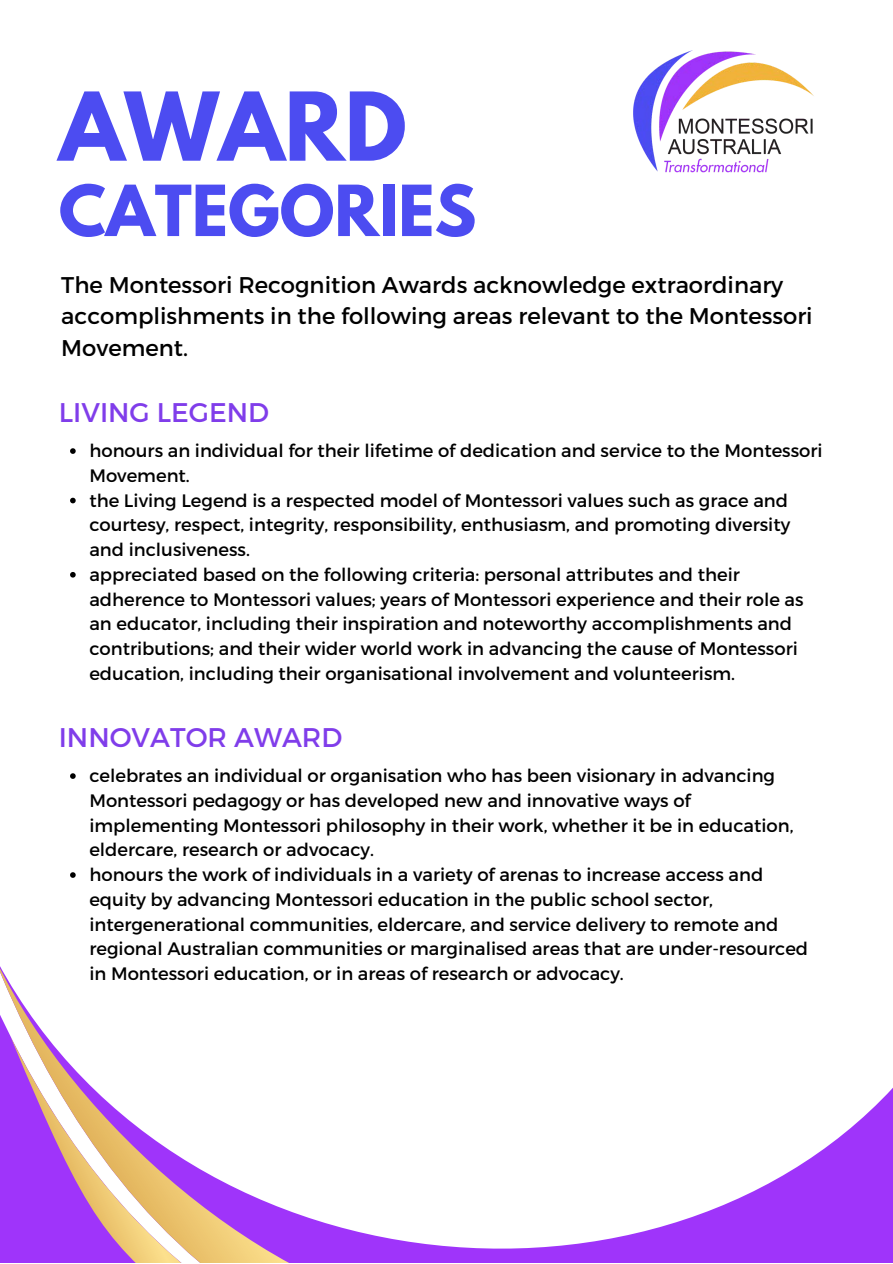
<style>
.page{position:relative;width:893px;height:1264px;background:#fff}
.page>*{position:absolute;margin:0;border:0;box-sizing:border-box;transform-origin:0 0}
.t1{font:700 84px "League Spartan";color:#4c4cf1}
.t2{font:700 62.4px "League Spartan";color:#4c4cf1}
.t3{font:27px "Montserrat";color:#803dea}
.t4{font:22.65px/31.5px "Montserrat";color:#000}
.t5{font:18px/24.8px "Montserrat";color:#000}
</style>
<div class="page">
<svg style="left:420px;top:1089px;width:472px;height:173px"></svg>
<svg style="left:0;top:966px;width:420px;height:296px"></svg>
<svg style="left:11px;top:1036px;width:240px;height:226px"></svg>
<svg style="left:70px;top:448px;width:6px;height:6px"></svg>
<svg style="left:70px;top:497px;width:6px;height:6px"></svg>
<svg style="left:70px;top:572px;width:6px;height:5px"></svg>
<img style="left:633px;top:51px;width:181px;height:122px">
<svg style="left:70px;top:773px;width:6px;height:6px"></svg>
<svg style="left:70px;top:872px;width:6px;height:5px"></svg>
<p class="t1" style="left:59px;top:85px;width:349px">AWARD</p>
<p class="t2" style="left:59px;top:180px;width:419px">CATEGORIES</p>
<p class="t4" style="left:61px;top:268px;width:752px">The Montessori Recognition Awards acknowledge extraordinary accomplishments in the following areas relevant to the Montessori<br>Movement.</p>
<p class="t3" style="left:59px;top:395px;width:212px">LIVING LEGEND</p>
<p class="t5" style="left:89px;top:437px;width:734px">honours an individual for their lifetime of dedication and service to the Montessori<br>Movement.</p>
<p class="t5" style="left:89px;top:487px;width:702px;text-align:justify">the Living Legend is a respected model of Montessori values such as grace and courtesy, respect, integrity, responsibility, enthusiasm, and promoting diversity and inclusiveness.</p>
<p class="t5" style="left:89px;top:561px;width:715px">appreciated based on the following criteria: personal attributes and their adherence to Montessori values; years of Montessori experience and their role as an educator, including their inspiration and noteworthy accomplishments and contributions; and their wider world work in advancing the cause of Montessori education, including their organisational involvement and volunteerism.</p>
<p class="t3" style="left:59px;top:720px;width:285px">INNOVATOR AWARD</p>
<p class="t5" style="left:89px;top:762px;width:705px">celebrates an individual or organisation who has been visionary in advancing Montessori pedagogy or has developed new and innovative ways of implementing Montessori philosophy in their work, whether it be in education, eldercare, research or advocacy.</p>
<p class="t5" style="left:89px;top:861px;width:720px">honours the work of individuals in a variety of arenas to increase access and equity by advancing Montessori education in the public school sector, intergenerational communities, eldercare, and service delivery to remote and regional Australian communities or marginalised areas that are under-resourced in Montessori education, or in areas of research or advocacy.</p>
</div>
